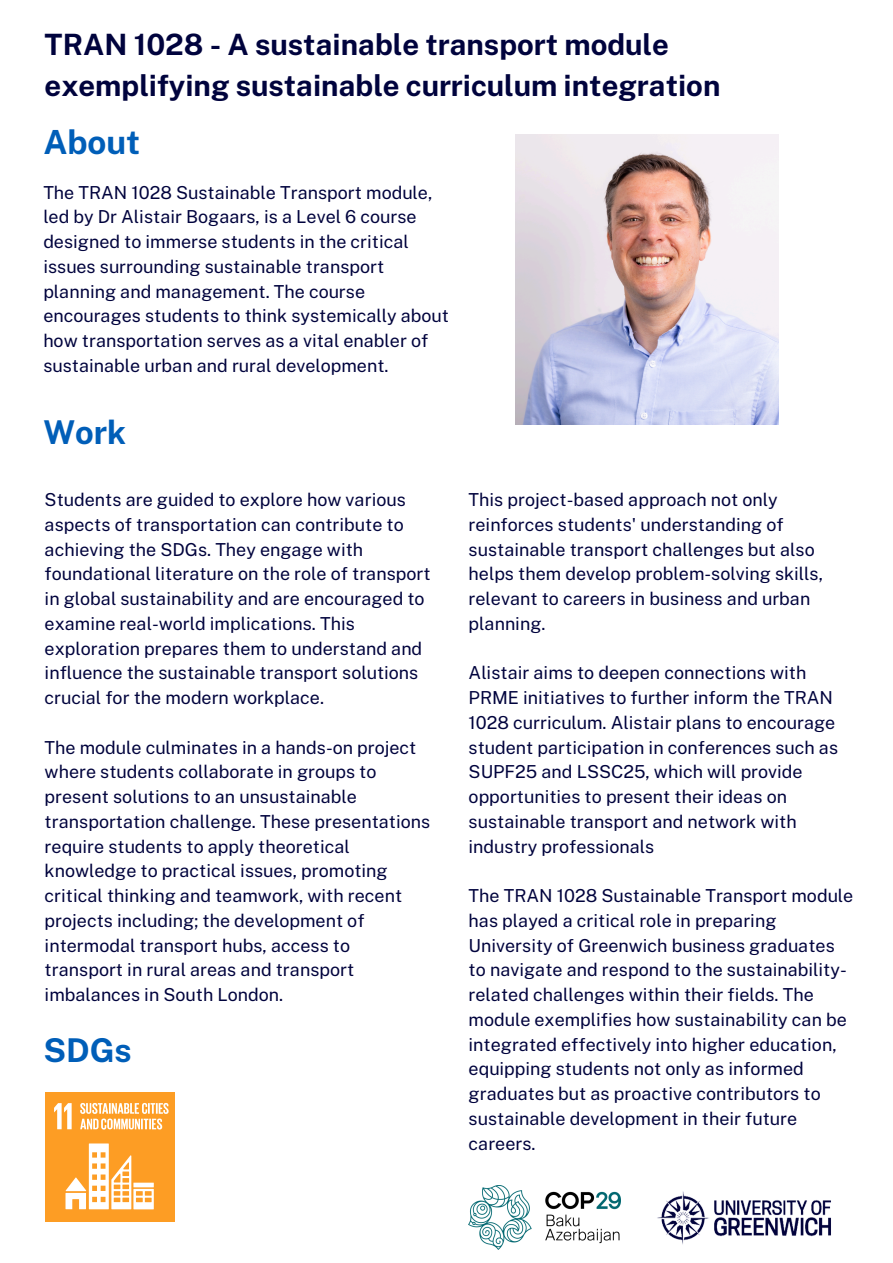
<style>
.page{position:relative;width:893px;height:1263px;background:#fff}
.page>*{position:absolute;margin:0;border:0;box-sizing:border-box;transform-origin:0 0}
.t1{font:700 33.22px "Public Sans";color:#005eb8}
.t2{font:700 32.78px "Public Sans";color:#005eb8}
.t3{font:700 29.4px/41.1px "Public Sans";color:#00033d}
.t4{font:17.92px/24.8px "Public Sans";color:#00033d}
</style>
<div class="page">
<div style="left:45px;top:1092px;width:130px;height:130px;background:#fd9d24"></div>
<svg style="left:54px;top:1103px;width:18px;height:26px"></svg>
<svg style="left:65px;top:1143px;width:89px;height:66px"></svg>
<svg style="left:80px;top:1103px;width:89px;height:26px"></svg>
<img style="left:515px;top:135px;width:263px;height:290px">
<img style="left:657px;top:1191px;width:174px;height:54px">
<img style="left:468px;top:1186px;width:152px;height:64px">
<p class="t3" style="left:45px;top:24px;width:677px">TRAN 1028 - A sustainable transport module exemplifying sustainable curriculum integration</p>
<p class="t1" style="left:43px;top:123px;width:98px">About</p>
<p class="t4" style="left:43px;top:180px;width:407px">The TRAN 1028 Sustainable Transport module, led by Dr Alistair Bogaars, is a Level 6 course designed to immerse students in the critical issues surrounding sustainable transport planning and management. The course encourages students to think systemically about how transportation serves as a vital enabler of sustainable urban and rural development.</p>
<p class="t2" style="left:43px;top:413px;width:84px">Work</p>
<h1 class="t4" style="left:45px;top:487px;width:387px">Students are guided to explore how various aspects of transportation can contribute to achieving the SDGs. They engage with foundational literature on the role of transport in global sustainability and are encouraged to examine real-world implications. This exploration prepares them to understand and influence the sustainable transport solutions crucial for the modern workplace.</h1>
<p class="t4" style="left:45px;top:735px;width:387px">The module culminates in a hands-on project where students collaborate in groups to present solutions to an unsustainable transportation challenge. These presentations require students to apply theoretical knowledge to practical issues, promoting critical thinking and teamwork, with recent projects including; the development of intermodal transport hubs, access to transport in rural areas and transport imbalances in South London.</p>
<p class="t2" style="left:43px;top:1031px;width:90px">SDGs</p>
<h2 class="t4" style="left:468px;top:487px;width:356px">This project-based approach not only reinforces students' understanding of sustainable transport challenges but also helps them develop problem-solving skills, relevant to careers in business and urban planning.</h2>
<h1 class="t4" style="left:468px;top:660px;width:371px">Alistair aims to deepen connections with PRME initiatives to further inform the TRAN 1028 curriculum. Alistair plans to encourage student participation in conferences such as SUPF25 and LSSC25, which will provide opportunities to present their ideas on sustainable transport and network with industry professionals</h1>
<p class="t4" style="left:468px;top:883px;width:386px">The TRAN 1028 Sustainable Transport module has played a critical role in preparing University of Greenwich business graduates to navigate and respond to the sustainability&shy;related challenges within their fields. The module exemplifies how sustainability can be integrated effectively into higher education, equipping students not only as informed graduates but as proactive contributors to sustainable development in their future careers.</p>
</div>
